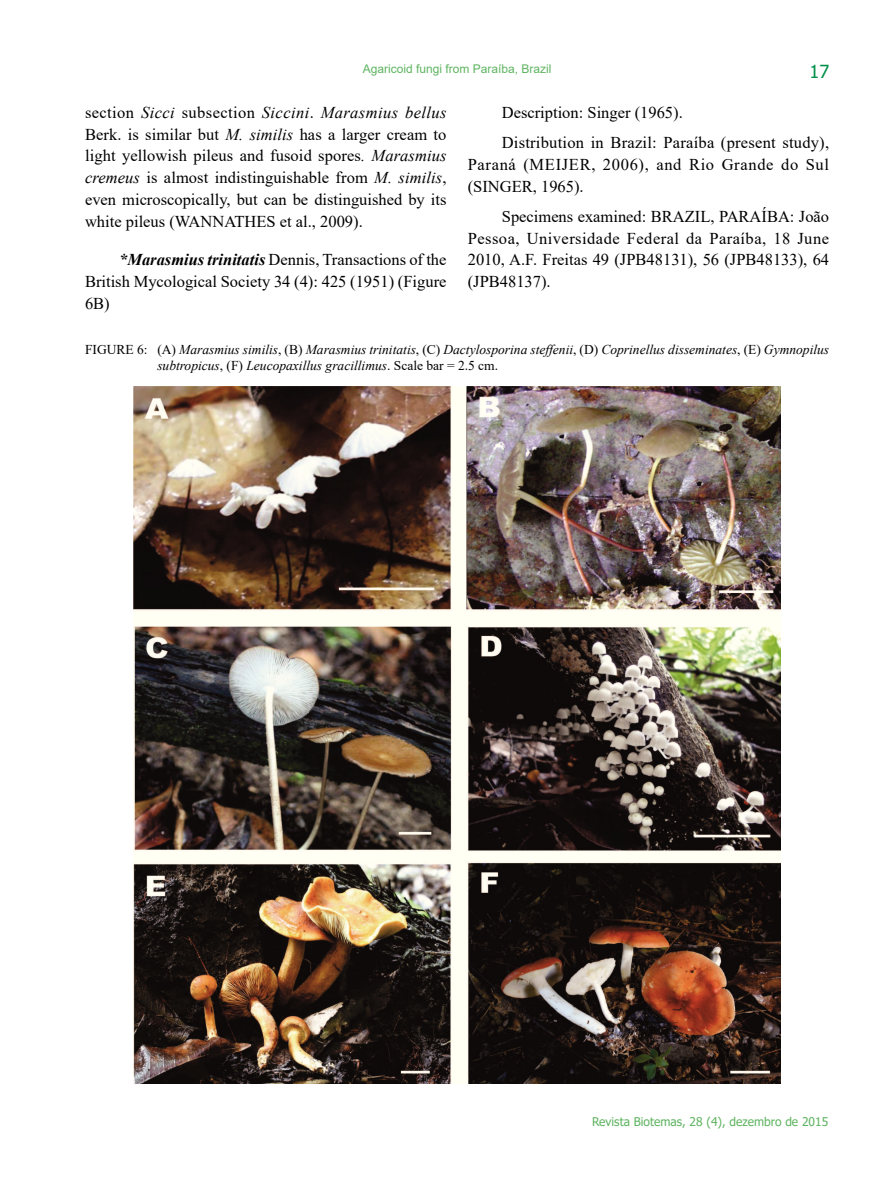
<style>
.page{position:relative;width:893px;height:1191px;background:#fff}
.page>*{position:absolute;margin:0;border:0;box-sizing:border-box;transform-origin:0 0}
.t1{font:18px "Tahoma";color:#008f49}
.t2{font:16.5px/21.8px "Times New Roman";color:#000;text-align:justify}
.t3{font:16.5px/21.8px "Times New Roman";letter-spacing:.04em;color:#000}
.t4{font:italic 13.5px/16.5px "Times New Roman";color:#000}
.t5{font:12px "Tahoma";color:#5fb461}
.t6{font:12px "Arial";color:#5fb461}
.s1{font-style:italic}
.s2{font-weight:700;font-style:italic}
.s3{font-style:normal}
</style>
<div class="page">
<img style="left:134px;top:387px;width:647px;height:696px">
<p class="t6" style="left:363px;top:64px;width:190px">Agaricoid fungi from Paraíba, Brazil</p>
<p class="t2" style="left:85px;top:103px;width:363px">section <span class="s1">Sicci</span> subsection <span class="s1">Siccini</span>. <span class="s1">Marasmius bellus </span>Berk. is similar but <span class="s1">M. similis</span> has a larger cream to light yellowish pileus and fusoid spores<span class="s1">. Marasmius cremeus</span> is almost indistinguishable from <span class="s1">M. similis</span>, even microscopically, but can be distinguished by its white pileus (WANNATHES et al., 2009).</p>
<p class="t2" style="left:85px;top:250px;width:363px;text-indent:34px"><span class="s2">*Marasmius trinitatis</span> Dennis, Transactions of the British Mycological Society 34 (4): 425 (1951) (Figure 6B)</p>
<p class="t1" style="left:809px;top:64px;width:21px">17</p>
<p class="t2" style="left:502px;top:99px;width:329px;line-height:30.3px">Description: Singer (1965).<br>Distribution in Brazil: Paraíba (present study),</p>
<p class="t3" style="left:468px;top:155px;width:363px">Paraná (MEIJER, 2006), and Rio Grande do Sul (SINGER, 1965).</p>
<p class="t2" style="left:468px;top:207px;width:363px;text-indent:34px">Specimens examined: BRAZIL, PARAÍBA: João Pessoa, Universidade Federal da Paraíba, 18 June 2010, A.F. Freitas 49 (JPB48131), 56 (JPB48133), 64 (JPB48137).</p>
<p class="t4" style="left:157px;top:342px;width:673px;text-indent:-72px"><span class="s3">FIGURE 6: (A)</span> Marasmius similis<span class="s3">, (B)</span> Marasmius trinitatis<span class="s3">, (C)</span> Dactylosporina stefenii<span class="s3">, (D)</span> Coprinellus disseminates<span class="s3">, (E)</span> Gymnopilus subtropicus<span class="s3">, (F)</span> Leucopaxillus gracillimus<span class="s3">. Scale bar = 2.5 cm.</span></p>
<p class="t5" style="left:592px;top:1116px;width:238px">Revista Biotemas, 28 (4), dezembro de 2015</p>
</div>
